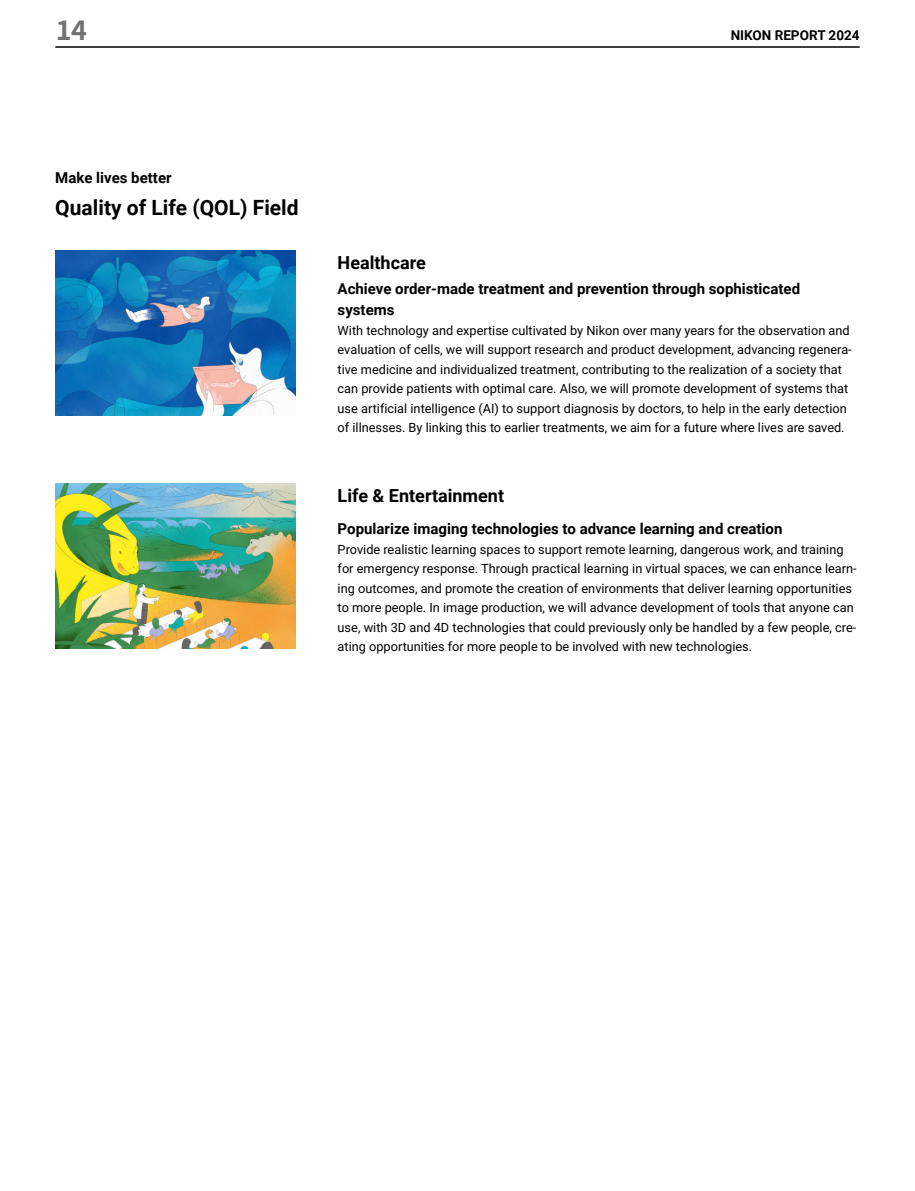
<style>
.page{position:relative;width:915px;height:1191px;background:#fff}
.page>*{position:absolute;margin:0;border:0;box-sizing:border-box;transform-origin:0 0}
.t1{font:700 27px "Noto Sans JP";color:#727171}
.t2{font:700 21px "Roboto";color:#000}
.t3{font:700 18px "Roboto";color:#000}
.t4{font:700 15px/21px "Roboto";color:#000}
.t5{font:700 13.5px "Roboto";color:#000}
.t6{font:12.75px/19.5px "Roboto";color:#000}
</style>
<div class="page">
<img style="left:55px;top:251px;width:240px;height:164px">
<img style="left:55px;top:483px;width:240px;height:165px">
<hr style="left:55px;top:46px;width:804px;height:2px;background:#000">
<h1 class="t1" style="left:55px;top:15px;width:33px">14</h1>
<p class="t5" style="left:730px;top:26px;width:130px">NIKON REPORT 2024</p>
<p class="t4" style="left:55px;top:167px;width:118px">Make lives better</p>
<h2 class="t2" style="left:55px;top:193px;width:245px">Quality of Life (QOL) Field</h2>
<h3 class="t3" style="left:337px;top:250px;width:90px">Healthcare</h3>
<p class="t4" style="left:337px;top:278px;width:464px">Achieve order-made treatment and prevention through sophisticated systems</p>
<p class="t6" style="left:337px;top:320px;width:515px">With technology and expertise cultivated by Nikon over many years for the observation and evaluation of cells, we will support research and product development, advancing regenera&shy;tive medicine and individualized treatment, contributing to the realization of a society that can provide patients with optimal care. Also, we will promote development of systems that use artificial intelligence (AI) to support diagnosis by doctors, to help in the early detection of illnesses. By linking this to earlier treatments, we aim for a future where lives are saved.</p>
<h3 class="t3" style="left:337px;top:482px;width:168px">Life &amp; Entertainment</h3>
<p class="t4" style="left:337px;top:518px;width:446px">Popularize imaging technologies to advance learning and creation</p>
<p class="t6" style="left:337px;top:539px;width:520px">Provide realistic learning spaces to support remote learning, dangerous work, and training for emergency response. Through practical learning in virtual spaces, we can enhance learn&shy;ing outcomes, and promote the creation of environments that deliver learning opportunities to more people. In image production, we will advance development of tools that anyone can use, with 3D and 4D technologies that could previously only be handled by a few people, cre&shy;ating opportunities for more people to be involved with new technologies.</p>
</div>
